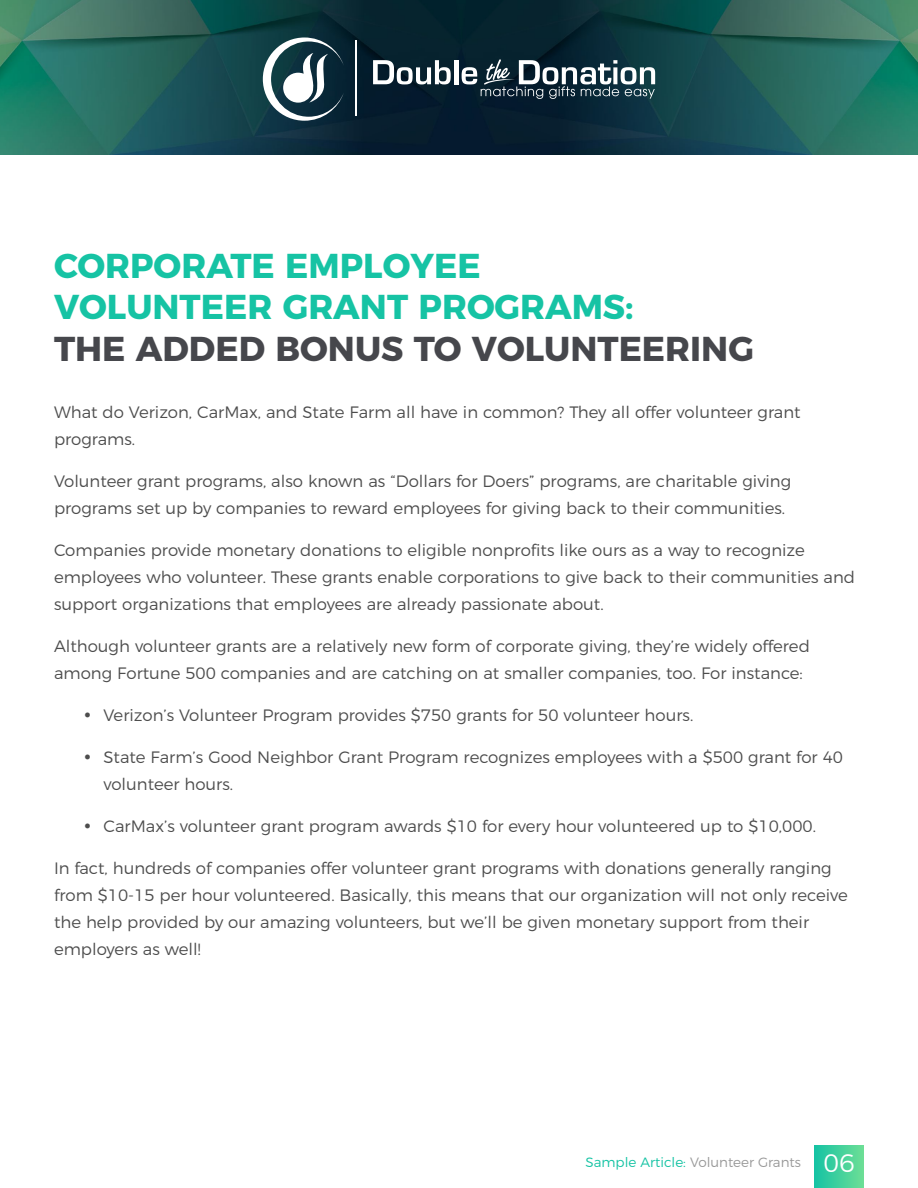
<style>
.page{position:relative;width:918px;height:1188px;background:#fff}
.page>*{position:absolute;margin:0;border:0;box-sizing:border-box;transform-origin:0 0}
.t1{font:700 34.5px/41.4px "Montserrat";color:#16c3a4}
.t2{font:700 34.5px "Montserrat";color:#46474c}
.t3{font:300 16.5px/27px "Montserrat";color:#4d4d4d}
.t4{font:300 13.5px "Montserrat";color:#999}
.s1{color:#16c3a4}
.s2{font-size:25.35px;color:#fff}
</style>
<div class="page">
<div style="left:814px;top:1145px;width:50px;height:43px;background:linear-gradient(to right,#15c3a4,#6bde96)"></div>
<img style="left:0;top:0;width:918px;height:154px">
<svg style="left:263px;top:38px;width:81px;height:83px"></svg>
<svg style="left:373px;top:60px;width:78px;height:24px"></svg>
<hr style="left:454px;top:60px;width:4px;height:24px;background:#fff">
<hr style="left:355px;top:41px;width:2px;height:75px;background:#fff">
<svg style="left:462px;top:59px;width:193px;height:40px"></svg>
<h1 class="t1" style="left:54px;top:242px;width:581px">CORPORATE EMPLOYEE<br>VOLUNTEER GRANT PROGRAMS:</h1>
<h1 class="t2" style="left:54px;top:320px;width:702px">THE ADDED BONUS TO VOLUNTEERING</h1>
<p class="t3" style="left:54px;top:397px;width:748px">What do Verizon, CarMax, and State Farm all have in common? They all offer volunteer grant programs.</p>
<p class="t3" style="left:54px;top:466px;width:739px">Volunteer grant programs, also known as “Dollars for Doers” programs, are charitable giving programs set up by companies to reward employees for giving back to their communities.</p>
<p class="t3" style="left:54px;top:535px;width:803px">Companies provide monetary donations to eligible nonprofits like ours as a way to recognize employees who volunteer. These grants enable corporations to give back to their communities and support organizations that employees are already passionate about.</p>
<p class="t3" style="left:54px;top:631px;width:757px">Although volunteer grants are a relatively new form of corporate giving, they’re widely offered among Fortune 500 companies and are catching on at smaller companies, too. For instance:</p>
<p class="t3" style="left:104px;top:700px;width:591px">Verizon’s Volunteer Program provides $750 grants for 50 volunteer hours.</p>
<p class="t3" style="left:104px;top:742px;width:741px">State Farm’s Good Neighbor Grant Program recognizes employees with a $500 grant for 40 volunteer hours.</p>
<p class="t3" style="left:104px;top:811px;width:714px">CarMax’s volunteer grant program awards $10 for every hour volunteered up to $10,000.</p>
<p class="t3" style="left:54px;top:853px;width:795px">In fact, hundreds of companies offer volunteer grant programs with donations generally ranging from $10-15 per hour volunteered. Basically, this means that our organization will not only receive the help provided by our amazing volunteers, but we’ll be given monetary support from their employers as well!</p>
<p class="t4" style="left:585px;top:1152px;width:271px"><span class="s1">Sample Article:</span> Volunteer Grants <span class="s2">06</span></p>
</div>
